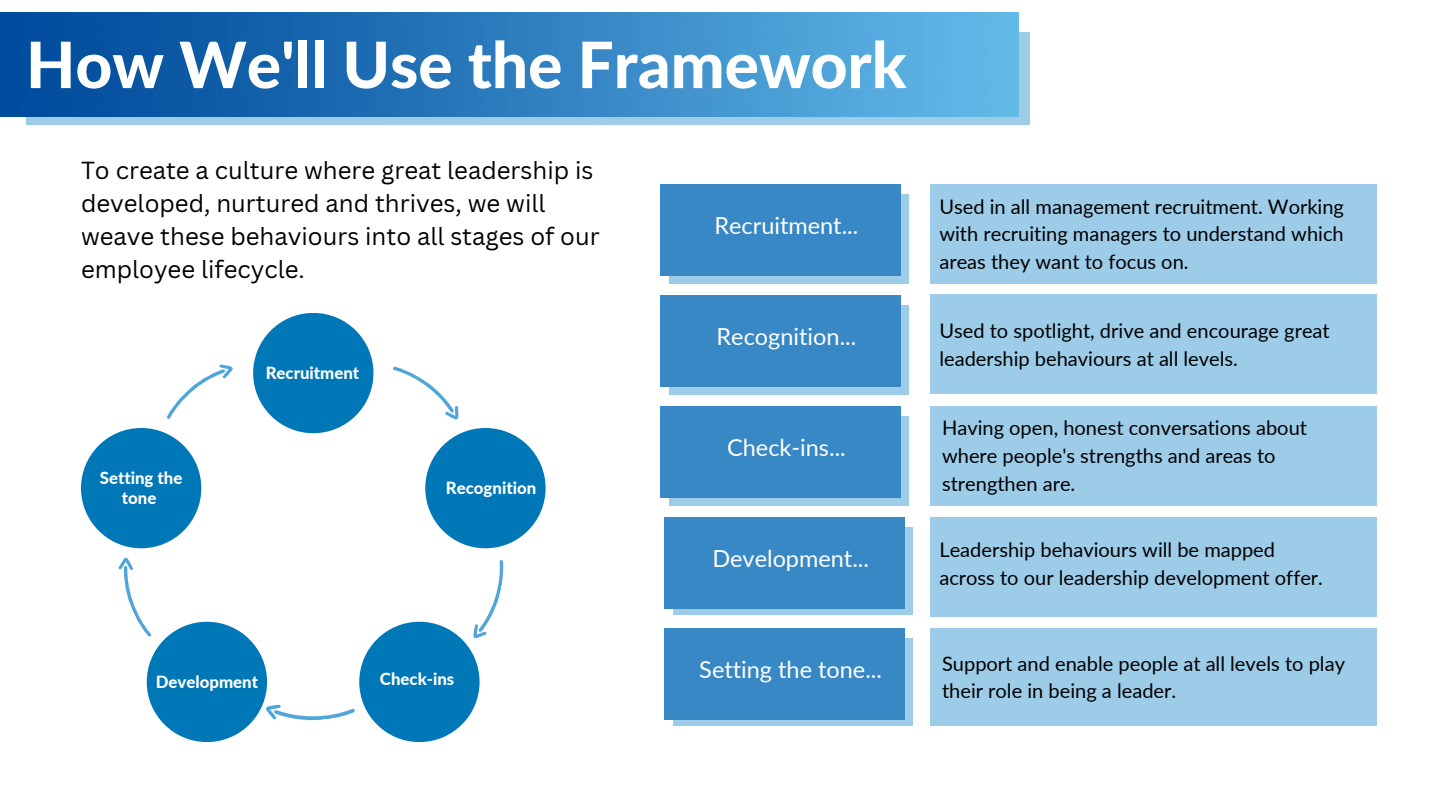
<style>
.page{position:relative;width:1440px;height:810px;background:#fff}
.page>*{position:absolute;margin:0;border:0;box-sizing:border-box;transform-origin:0 0}
.t1{font:800 64px "Lato";color:#fff}
.t2{font:24px/33px "Canva Sans";color:#000}
.t3{font:23.5px "Lato";color:#fff}
.t4{font:20.1px/27.8px "Lato";color:#000}
.t5{font:800 16.8px/19.8px "Lato";color:#fff;text-align:center}
</style>
<div class="page">
<div style="left:26px;top:32px;width:1004px;height:93px;background:#9dcce9"></div>
<img style="left:0;top:12px;width:1018px;height:105px">
<div style="left:253px;top:313px;width:120px;height:120px;background:#0077b6;border-radius:50%"></div>
<div style="left:425px;top:428px;width:121px;height:120px;background:#0077b6;border-radius:50%"></div>
<div style="left:81px;top:428px;width:120px;height:120px;background:#0077b6;border-radius:50%"></div>
<div style="left:147px;top:622px;width:120px;height:120px;background:#0077b6;border-radius:50%"></div>
<div style="left:359px;top:622px;width:121px;height:120px;background:#0077b6;border-radius:50%"></div>
<svg style="left:167px;top:364px;width:66px;height:55px"></svg>
<svg style="left:393px;top:366px;width:66px;height:54px"></svg>
<svg style="left:473px;top:560px;width:31px;height:78px"></svg>
<svg style="left:266px;top:704px;width:89px;height:17px"></svg>
<svg style="left:118px;top:557px;width:34px;height:80px"></svg>
<svg style="left:669px;top:195px;width:239px;height:89px;background:#94c6e5"></svg>
<div style="left:660px;top:184px;width:241px;height:91px;background:#3788c5"></div>
<div style="left:669px;top:305px;width:239px;height:90px;background:linear-gradient(to right,#9dcce9,#9dcce9)"></div>
<div style="left:660px;top:295px;width:241px;height:91px;background:#3788c5"></div>
<div style="left:669px;top:416px;width:239px;height:90px;background:linear-gradient(to right,#9dcce9,#9dcce9)"></div>
<div style="left:660px;top:406px;width:241px;height:91px;background:#3788c5"></div>
<div style="left:673px;top:527px;width:240px;height:88px;background:linear-gradient(to right,#9dcce9,#9dcce9)"></div>
<div style="left:664px;top:517px;width:241px;height:91px;background:#3788c5"></div>
<div style="left:673px;top:638px;width:240px;height:88px;background:linear-gradient(to right,#9dcce9,#9dcce9)"></div>
<div style="left:664px;top:628px;width:241px;height:91px;background:#3788c5"></div>
<div style="left:930px;top:295px;width:446px;height:99px;background:#9dcce9"></div>
<div style="left:930px;top:184px;width:446px;height:99px;background:#9dcce9"></div>
<div style="left:930px;top:407px;width:446px;height:99px;background:#9dcce9"></div>
<div style="left:930px;top:518px;width:446px;height:99px;background:#9dcce9"></div>
<div style="left:930px;top:629px;width:446px;height:97px;background:#9dcce9"></div>
<p class="t1" style="left:26px;top:25px;width:882px">How We'll Use the Framework</p>
<p class="t2" style="left:81px;top:153px;width:520px">To create a culture where great leadership is developed, nurtured and thrives, we will weave these behaviours into all stages of our employee lifecycle.</p>
<p class="t5" style="left:100px;top:468px;width:84px">Setting the tone</p>
<p class="t5" style="left:266px;top:362px;width:95px">Recruitment</p>
<p class="t5" style="left:446px;top:478px;width:92px">Recognition</p>
<p class="t5" style="left:156px;top:671px;width:104px">Development</p>
<p class="t5" style="left:380px;top:668px;width:76px">Check-ins</p>
<p class="t3" style="left:714px;top:211px;width:145px">Recruitment...</p>
<p class="t3" style="left:717px;top:322px;width:141px">Recognition...</p>
<p class="t3" style="left:727px;top:433px;width:120px">Check-ins...</p>
<p class="t3" style="left:712px;top:544px;width:158px">Development...</p>
<p class="t3" style="left:699px;top:655px;width:184px">Setting the tone...</p>
<p class="t4" style="left:939px;top:192px;width:406px;text-align:justify">Used in all management recruitment. Working with recruiting managers to understand which areas they want to focus on.</p>
<p class="t4" style="left:939px;top:316px;width:392px">Used to spotlight, drive and encourage great leadership behaviours at all levels.</p>
<p class="t4" style="left:942px;top:414px;width:366px">Having open, honest conversations about where people's strengths and areas to strengthen are.</p>
<p class="t4" style="left:939px;top:536px;width:385px">Leadership behaviours will be mapped across to our leadership development offer.</p>
<p class="t4" style="left:942px;top:649px;width:404px">Support and enable people at all levels to play their role in being a leader.</p>
</div>
